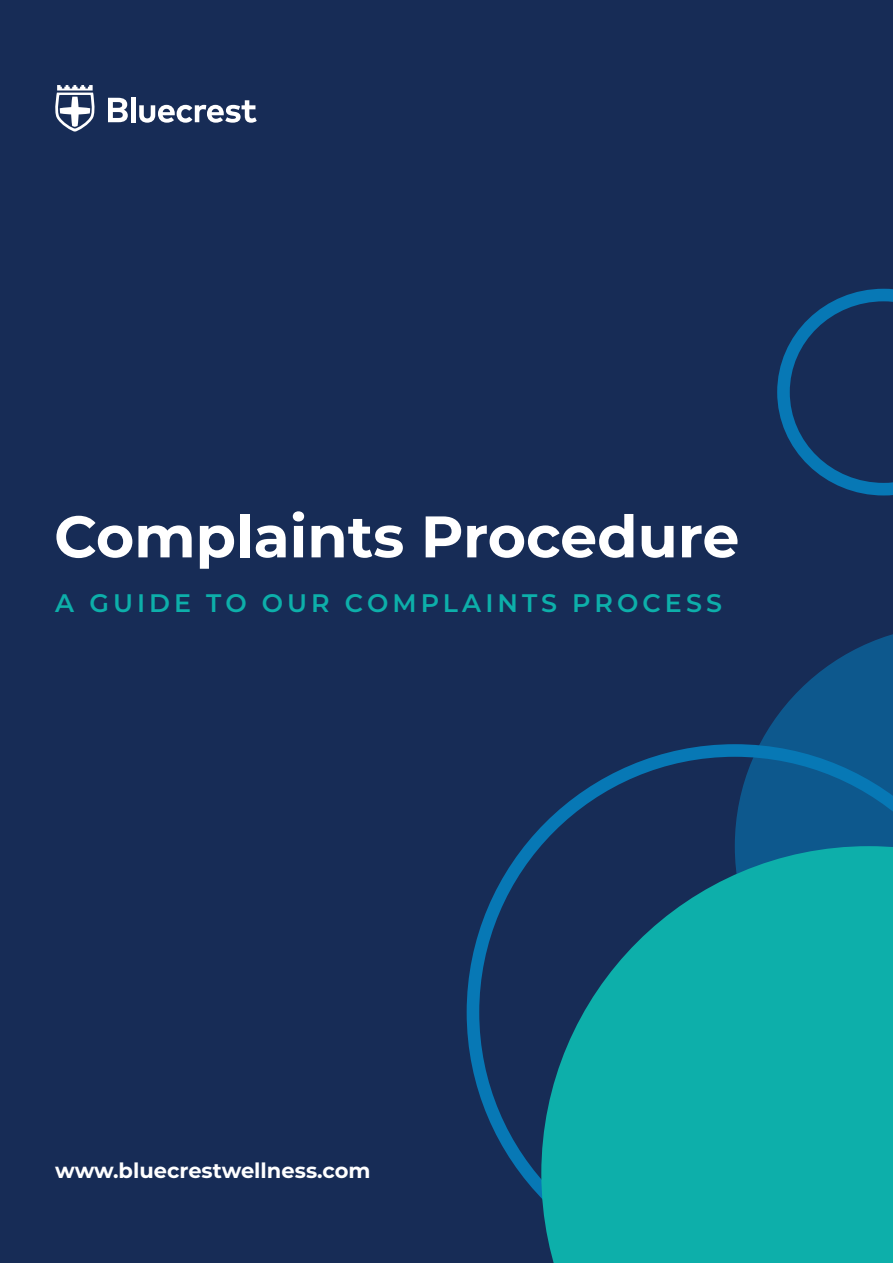
<style>
.page{position:relative;width:893px;height:1263px;background:#172c56}
.page>*{position:absolute;margin:0;border:0;box-sizing:border-box;transform-origin:0 0}
.t1{font:700 58.5px "Montserrat";color:#fff}
.t2{font:600 25.35px "Montserrat";letter-spacing:.16em;color:#0dafaa}
.t3{font:700 21px "Montserrat";color:#fff}
</style>
<div class="page">
<svg style="left:735px;top:625px;width:158px;height:119px;background:#124171"></svg>
<svg style="left:467px;top:744px;width:426px;height:519px;background:#133d6c"></svg>
<svg style="left:541px;top:846px;width:352px;height:417px;background:#0e999c"></svg>
<svg style="left:777px;top:289px;width:116px;height:206px;background:#143966"></svg>
<svg style="left:108px;top:98px;width:20px;height:24px"></svg>
<hr style="left:131px;top:97px;width:4px;height:25px;background:#fff">
<svg style="left:139px;top:100px;width:118px;height:23px"></svg>
<svg style="left:53px;top:85px;width:43px;height:47px"></svg>
<p class="t1" style="left:54px;top:494px;width:687px">Complaints Procedure</p>
<p class="t2" style="left:55px;top:585px;width:668px">A GUIDE TO OUR COMPLAINTS PROCESS</p>
<p class="t3" style="left:55px;top:1155px;width:317px">www.bluecrestwellness.com</p>
</div>
